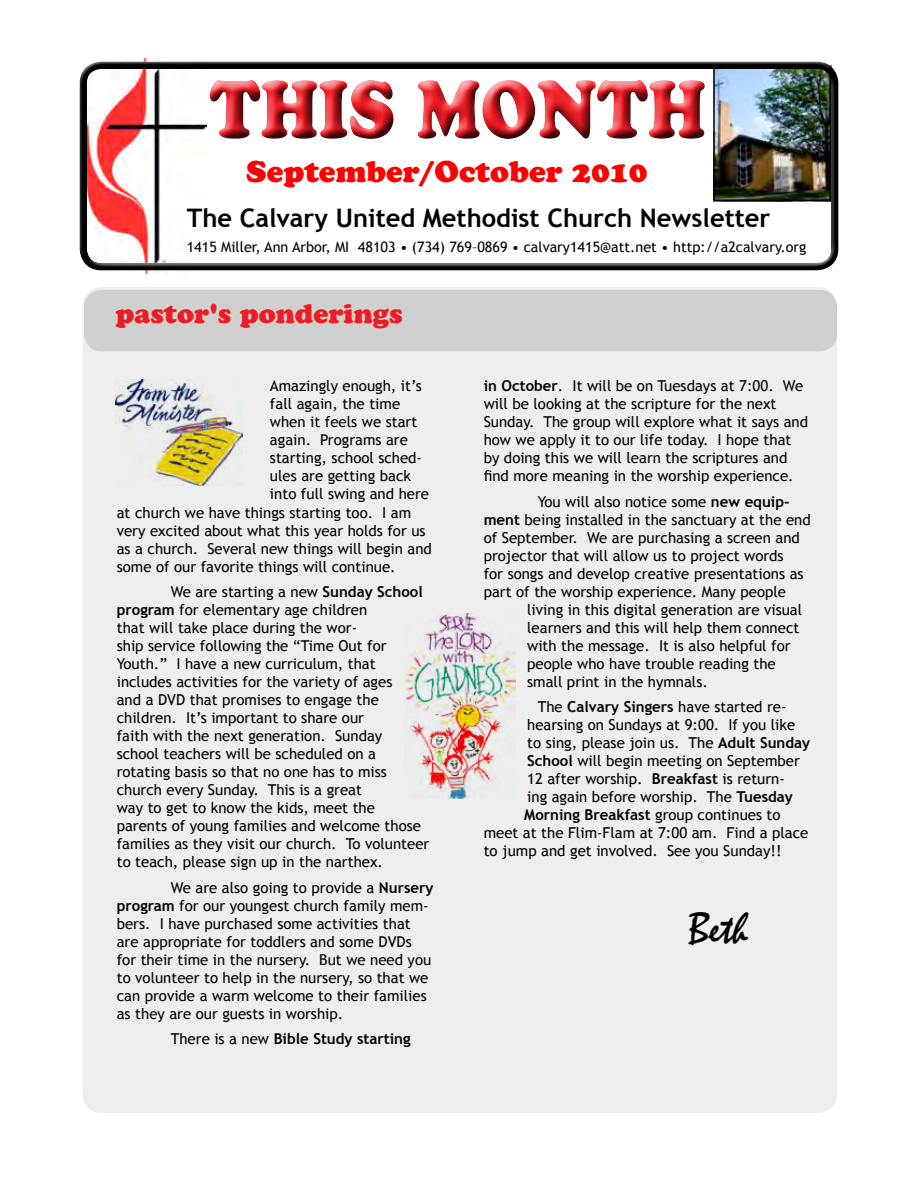
<style>
.page{position:relative;width:918px;height:1188px;background:#fff}
.page>*{position:absolute;margin:0;border:0;box-sizing:border-box;transform-origin:0 0}
.t1{font:81px "Cooper Black Std";color:#ed1c24;scale:.85 1}
.t2{font:45px "Mistral";color:#000}
.t3{font:30px "Cooper Black Std";color:#f00}
.t4{font:27px "Cooper Black Std";color:#ed1c24}
.t5{font:700 25.5px "Trebuchet MS";color:#000}
.t6{font:15px/18px "Trebuchet MS";color:#000}
.t7{font:700 15px "Trebuchet MS";color:#000}
.t8{font:14.4px "Trebuchet MS";color:#000}
.s1{font-weight:700}
.s2{font-weight:400}
</style>
<div class="page">
<div style="left:83px;top:288px;width:753px;height:824px;background:#eee;border-radius:18px"></div>
<div style="left:78px;top:60px;width:760px;height:207px;background:#fff;opacity:.75"></div>
<div style="left:78px;top:65px;width:760px;height:208px;background:#000;opacity:.75"></div>
<div style="left:84px;top:290px;width:753px;height:61px;background:#d0d0d0;border-radius:18px"></div>
<h1 class="t1" style="left:210px;top:61px;width:585px">THIS MONTH</h1>
<h3 class="t3" style="left:246px;top:154px;width:403px">September/October 2010</h3>
<h3 class="t5" style="left:187px;top:202px;width:585px">The Calvary United Methodist Church Newsletter</h3>
<p class="t8" style="left:187px;top:239px;width:621px">1415 Miller, Ann Arbor, MI 48103 • (734) 769–0869 • calvary1415@att.net • http://a2calvary.org</p>
<h3 class="t4" style="left:115px;top:298px;width:289px">pastor's ponderings</h3>
<p class="t6" style="left:270px;top:377px;width:153px">Amazingly enough, it’s</p>
<p class="t6" style="left:270px;top:395px;width:132px">fall again, the time</p>
<p class="t6" style="left:270px;top:413px;width:149px">when it feels we start</p>
<p class="t6" style="left:270px;top:431px;width:140px">again. Programs are</p>
<p class="t6" style="left:270px;top:449px;width:154px">starting, school sched-</p>
<p class="t6" style="left:270px;top:467px;width:143px">ules are getting back</p>
<p class="t6" style="left:270px;top:485px;width:161px">into full swing and here</p>
<p class="t6" style="left:117px;top:503px;width:296px">at church we have things starting too. I am</p>
<p class="t6" style="left:117px;top:521px;width:310px">very excited about what this year holds for us</p>
<p class="t6" style="left:117px;top:539px;width:317px">as a church. Several new things will begin and</p>
<p class="t6" style="left:117px;top:557px;width:281px">some of our favorite things will continue.</p>
<p class="t6" style="left:117px;top:583px;width:314px;text-indent:54px">We are starting a new <span class="s1">Sunday School program</span> for elementary age children<br>that will take place during the wor-<br>ship service following the “Time Out for Youth.” I have a new curriculum, that includes activities for the variety of ages<br>and a DVD that promises to engage the children. It’s important to share our<br>faith with the next generation. Sunday<br>school teachers will be scheduled on a rotating basis so that no one has to miss church every Sunday. This is a great<br>way to get to know the kids, meet the<br>parents of young families and welcome those families as they visit our church. To volunteer to teach, please sign up in the narthex.</p>
<p class="t6" style="left:117px;top:879px;width:318px;text-indent:54px">We are also going to provide a <span class="s1">Nursery program</span> for our youngest church family mem&shy;bers. I have purchased some activities that are appropriate for toddlers and some DVDs for their time in the nursery. But we need you to volunteer to help in the nursery, so that we can provide a warm welcome to their families as they are our guests in worship.</p>
<p class="t7" style="left:171px;top:1030px;width:241px"><span class="s2">There is a new</span> Bible Study starting</p>
<p class="t6" style="left:484px;top:377px;width:326px"><span class="s1">in October</span>. It will be on Tuesdays at 7:00. We will be looking at the scripture for the next Sunday. The group will explore what it says and how we apply it to our life today. I hope that by doing this we will learn the scriptures and find more meaning in the worship experience.</p>
<p class="t6" style="left:484px;top:492px;width:329px;text-indent:54px">You will also notice some <span class="s1">new equip&shy;ment</span> being installed in the sanctuary at the end of September. We are purchasing a screen and projector that will allow us to project words<br>for songs and develop creative presentations as part of the worship experience. Many people</p>
<p class="t6" style="left:527px;top:600px;width:277px">living in this digital generation are visual learners and this will help them connect with the message. It is also helpful for people who have trouble reading the small print in the hymnals.</p>
<p class="t6" style="left:538px;top:698px;width:250px">The <span class="s1">Calvary Singers</span> have started re-</p>
<p class="t6" style="left:527px;top:716px;width:270px">hearsing on Sundays at 9:00. If you like</p>
<p class="t6" style="left:527px;top:734px;width:284px">to sing, please join us. The <span class="s1">Adult Sunday</span></p>
<p class="t6" style="left:527px;top:752px;width:274px"><span class="s1">School</span> will begin meeting on September</p>
<p class="t6" style="left:527px;top:770px;width:259px">12 after worship. <span class="s1">Breakfast</span> is return-</p>
<p class="t6" style="left:527px;top:788px;width:267px">ing again before worship. The <span class="s1">Tuesday</span></p>
<p class="t7" style="left:524px;top:805px;width:258px">Morning Breakfast <span class="s2">group continues to</span></p>
<p class="t6" style="left:484px;top:824px;width:326px">meet at the Flim-Flam at 7:00 am. Find a place</p>
<p class="t6" style="left:484px;top:842px;width:299px">to jump and get involved. See you Sunday!!</p>
<h2 class="t2" style="left:688px;top:903px;width:61px">Beth</h2>
</div>
